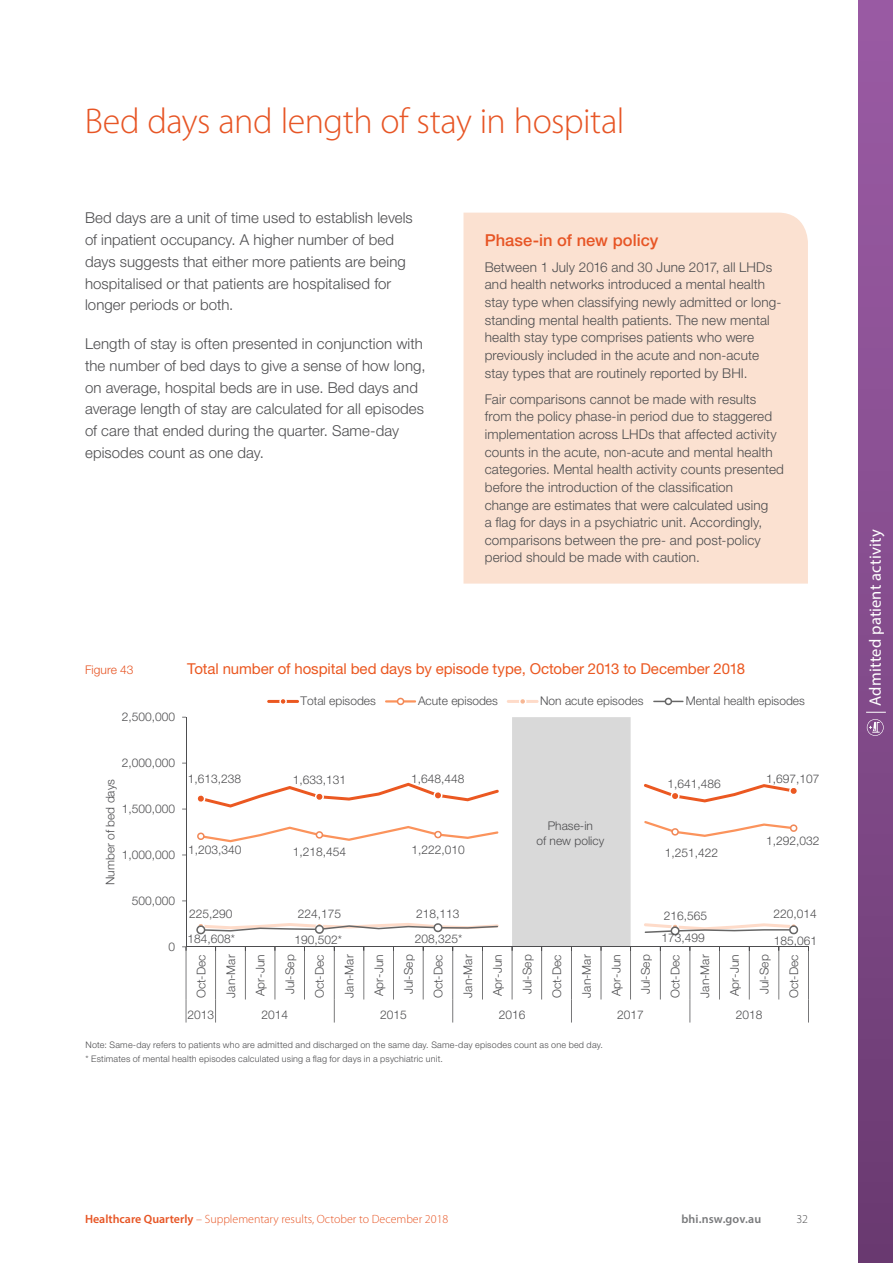
<style>
.page{position:relative;width:893px;height:1263px;background:#fff}
.page>*{position:absolute;margin:0;border:0;box-sizing:border-box;transform-origin:0 0}
.t1{font:300 36px "Myriad Pro";letter-spacing:-.01em;color:#e75525}
.t2{font:16.5px "Myriad Pro";letter-spacing:.005em;color:#fff}
.t3{font:500 16.5px "Helvetica Neue LT Std";color:#e75525}
.t4{font:300 15px/21.8px "Helvetica Neue LT Std";letter-spacing:.005em;color:#4d4d4f}
.t5{font:15px "Helvetica Neue LT Std";letter-spacing:-.005em;color:#eb5821}
.t6{font:300 13.5px/17.7px "Helvetica Neue LT Std";letter-spacing:.01em;color:#4d4d4f}
.t7{font:300 12px/14.1px "Helvetica Neue LT Std";color:#4d4d4f;text-align:center}
.t8{font:300 12px "Myriad Pro";color:#e75525}
.t9{font:600 12px "Myriad Pro";letter-spacing:.005em;color:#78797b}
.t10{font:300 12px "Helvetica Neue LT Std";letter-spacing:.005em;color:#e75525}
.t11{font:300 12px "Myriad Pro";color:#4d4d4f}
.t12{font:300 9px/13.5px "Helvetica Neue LT Std";letter-spacing:.025em;color:#4d4d4f}
.s1{font-weight:600}
</style>
<div class="page">
<div style="left:859px;top:0;width:34px;height:1263px;background:linear-gradient(to bottom,#9c5ca6,#6b3b72)"></div>
<svg style="left:866px;top:712px;width:20px;height:1px"></svg>
<svg style="left:867px;top:719px;width:17px;height:17px"></svg>
<hr style="left:186px;top:717px;width:1px;height:230px;background:#4d4d4f">
<hr style="left:186px;top:946px;width:622px;height:1px;background:#4d4d4f">
<hr style="left:186px;top:947px;width:1px;height:52px;background:#4d4d4f">
<hr style="left:215px;top:947px;width:1px;height:52px;background:#4d4d4f">
<hr style="left:245px;top:947px;width:1px;height:52px;background:#4d4d4f">
<hr style="left:275px;top:947px;width:1px;height:52px;background:#4d4d4f">
<hr style="left:304px;top:947px;width:1px;height:52px;background:#4d4d4f">
<hr style="left:334px;top:947px;width:1px;height:52px;background:#4d4d4f">
<hr style="left:363px;top:947px;width:1px;height:52px;background:#4d4d4f">
<hr style="left:393px;top:947px;width:1px;height:52px;background:#4d4d4f">
<hr style="left:423px;top:947px;width:1px;height:52px;background:#4d4d4f">
<hr style="left:452px;top:947px;width:1px;height:52px;background:#4d4d4f">
<hr style="left:482px;top:947px;width:1px;height:52px;background:#4d4d4f">
<hr style="left:512px;top:947px;width:1px;height:52px;background:#4d4d4f">
<hr style="left:541px;top:947px;width:1px;height:52px;background:#4d4d4f">
<hr style="left:571px;top:947px;width:1px;height:52px;background:#4d4d4f">
<hr style="left:601px;top:947px;width:1px;height:52px;background:#4d4d4f">
<hr style="left:630px;top:947px;width:1px;height:52px;background:#4d4d4f">
<hr style="left:660px;top:947px;width:1px;height:52px;background:#4d4d4f">
<hr style="left:689px;top:947px;width:1px;height:52px;background:#4d4d4f">
<hr style="left:719px;top:947px;width:1px;height:52px;background:#4d4d4f">
<hr style="left:749px;top:947px;width:1px;height:52px;background:#4d4d4f">
<hr style="left:778px;top:947px;width:1px;height:52px;background:#4d4d4f">
<hr style="left:808px;top:947px;width:1px;height:52px;background:#4d4d4f">
<svg style="left:186px;top:999px;width:1px;height:23px"></svg>
<svg style="left:215px;top:999px;width:1px;height:23px"></svg>
<svg style="left:334px;top:999px;width:1px;height:23px"></svg>
<svg style="left:452px;top:999px;width:1px;height:23px"></svg>
<svg style="left:571px;top:999px;width:1px;height:23px"></svg>
<svg style="left:689px;top:999px;width:1px;height:23px"></svg>
<svg style="left:808px;top:999px;width:1px;height:23px"></svg>
<svg style="left:196px;top:717px;width:602px;height:234px"></svg>
<hr style="left:267px;top:700px;width:32px;height:3px;background:#eb5821">
<svg style="left:279px;top:699px;width:8px;height:5px"></svg>
<hr style="left:385px;top:700px;width:31px;height:2px;background:#fb935c">
<svg style="left:397px;top:697px;width:7px;height:9px"></svg>
<hr style="left:507px;top:700px;width:32px;height:3px;background:#fedbc9">
<svg style="left:519px;top:699px;width:7px;height:5px"></svg>
<hr style="left:653px;top:701px;width:31px;height:1px;background:#666">
<svg style="left:665px;top:697px;width:7px;height:9px"></svg>
<div style="left:463px;top:213px;width:345px;height:371px;background:#fbe1d1"></div>
<h1 class="t1" style="left:85px;top:102px;width:541px">Bed days and length of stay in hospital</h1>
<p class="t4" style="left:85px;top:207px;width:329px">Bed days are a unit of time used to establish levels of inpatient occupancy. A higher number of bed days suggests that either more patients are being hospitalised or that patients are hospitalised for longer periods or both.</p>
<p class="t4" style="left:85px;top:333px;width:342px">Length of stay is often presented in conjunction with the number of bed days to give a sense of how long, on average, hospital beds are in use. Bed days and average length of stay are calculated for all episodes of care that ended during the quarter. Same-day episodes count as one day.</p>
<p class="t3" style="left:485px;top:230px;width:175px">Phase-in of new policy</p>
<p class="t6" style="left:485px;top:258px;width:298px">Between 1 July 2016 and 30 June 2017, all LHDs and health networks introduced a mental health stay type when classifying newly admitted or long&shy;standing mental health patients. The new mental health stay type comprises patients who were previously included in the acute and non-acute stay types that are routinely reported by BHI.</p>
<p class="t6" style="left:485px;top:390px;width:301px">Fair comparisons cannot be made with results from the policy phase-in period due to staggered implementation across LHDs that affected activity counts in the acute, non-acute and mental health categories. Mental health activity counts presented before the introduction of the classification<br>change are estimates that were calculated using<br>a flag for days in a psychiatric unit. Accordingly, comparisons between the pre- and post-policy period should be made with caution.</p>
<p class="t10" style="left:85px;top:662px;width:50px">Figure 43</p>
<p class="t5" style="left:187px;top:660px;width:560px">Total number of hospital bed days by episode type, October 2013 to December 2018</p>
<p class="t7" style="left:122px;top:709px;width:55px">2,500,000</p>
<p class="t7" style="left:301px;top:694px;width:77px">Total episodes</p>
<p class="t7" style="left:418px;top:694px;width:81px">Acute episodes</p>
<p class="t7" style="left:540px;top:694px;width:105px">Non acute episodes</p>
<p class="t7" style="left:686px;top:694px;width:121px">Mental health episodes</p>
<p class="t7" style="left:122px;top:755px;width:55px">2,000,000</p>
<p class="t7" style="left:103px;top:885px;width:107px;rotate:-90deg">Number of bed days</p>
<p class="t7" style="left:122px;top:801px;width:55px">1,500,000</p>
<p class="t7" style="left:122px;top:847px;width:55px">1,000,000</p>
<p class="t7" style="left:132px;top:893px;width:45px">500,000</p>
<p class="t7" style="left:168px;top:939px;width:8px">0</p>
<p class="t7" style="left:188px;top:772px;width:55px">1,613,238</p>
<p class="t7" style="left:293px;top:773px;width:55px">1,633,131</p>
<p class="t7" style="left:411px;top:771px;width:55px">1,648,448</p>
<p class="t7" style="left:667px;top:777px;width:55px">1,641,486</p>
<p class="t7" style="left:536px;top:819px;width:69px">Phase-in<br>of new policy</p>
<p class="t7" style="left:188px;top:842px;width:55px">1,203,340</p>
<p class="t7" style="left:293px;top:844px;width:55px">1,218,454</p>
<p class="t7" style="left:411px;top:843px;width:55px">1,222,010</p>
<p class="t7" style="left:665px;top:846px;width:55px">1,251,422</p>
<p class="t7" style="left:766px;top:771px;width:55px">1,697,107</p>
<p class="t7" style="left:766px;top:834px;width:55px">1,292,032</p>
<p class="t7" style="left:189px;top:906px;width:45px">225,290</p>
<p class="t7" style="left:298px;top:906px;width:45px">224,175</p>
<p class="t7" style="left:416px;top:906px;width:45px">218,113</p>
<p class="t7" style="left:664px;top:908px;width:45px">216,565</p>
<p class="t7" style="left:773px;top:906px;width:45px">220,014</p>
<p class="t7" style="left:187px;top:932px;width:49px">184,608*</p>
<p class="t7" style="left:295px;top:932px;width:49px">190,502*</p>
<p class="t7" style="left:415px;top:931px;width:49px">208,325*</p>
<p class="t7" style="left:662px;top:930px;width:45px">173,499</p>
<p class="t7" style="left:774px;top:933px;width:45px">185,061</p>
<p class="t7" style="left:194px;top:998px;width:45px;rotate:-90deg">Oct-Dec</p>
<p class="t7" style="left:223px;top:998px;width:45px;rotate:-90deg">Jan-Mar</p>
<p class="t7" style="left:253px;top:996px;width:43px;rotate:-90deg">Apr-Jun</p>
<p class="t7" style="left:283px;top:994px;width:41px;rotate:-90deg">Jul-Sep</p>
<p class="t7" style="left:312px;top:998px;width:45px;rotate:-90deg">Oct-Dec</p>
<p class="t7" style="left:342px;top:998px;width:45px;rotate:-90deg">Jan-Mar</p>
<p class="t7" style="left:372px;top:996px;width:43px;rotate:-90deg">Apr-Jun</p>
<p class="t7" style="left:401px;top:994px;width:41px;rotate:-90deg">Jul-Sep</p>
<p class="t7" style="left:431px;top:998px;width:45px;rotate:-90deg">Oct-Dec</p>
<p class="t7" style="left:461px;top:998px;width:45px;rotate:-90deg">Jan-Mar</p>
<p class="t7" style="left:490px;top:996px;width:43px;rotate:-90deg">Apr-Jun</p>
<p class="t7" style="left:520px;top:994px;width:41px;rotate:-90deg">Jul-Sep</p>
<p class="t7" style="left:549px;top:998px;width:45px;rotate:-90deg">Oct-Dec</p>
<p class="t7" style="left:579px;top:998px;width:45px;rotate:-90deg">Jan-Mar</p>
<p class="t7" style="left:609px;top:996px;width:43px;rotate:-90deg">Apr-Jun</p>
<p class="t7" style="left:638px;top:994px;width:41px;rotate:-90deg">Jul-Sep</p>
<p class="t7" style="left:668px;top:998px;width:45px;rotate:-90deg">Oct-Dec</p>
<p class="t7" style="left:698px;top:998px;width:45px;rotate:-90deg">Jan-Mar</p>
<p class="t7" style="left:727px;top:996px;width:43px;rotate:-90deg">Apr-Jun</p>
<p class="t7" style="left:757px;top:994px;width:41px;rotate:-90deg">Jul-Sep</p>
<p class="t7" style="left:787px;top:998px;width:45px;rotate:-90deg">Oct-Dec</p>
<p class="t7" style="left:187px;top:1007px;width:28px">2013</p>
<p class="t7" style="left:262px;top:1007px;width:28px">2014</p>
<p class="t7" style="left:380px;top:1007px;width:28px">2015</p>
<p class="t7" style="left:499px;top:1007px;width:28px">2016</p>
<p class="t7" style="left:617px;top:1007px;width:28px">2017</p>
<p class="t7" style="left:736px;top:1007px;width:28px">2018</p>
<p class="t12" style="left:86px;top:1038px;width:519px">Note: Same-day refers to patients who are admitted and discharged on the same day. Same-day episodes count as one bed day. * Estimates of mental health episodes calculated using a flag for days in a psychiatric unit.</p>
<p class="t2" style="left:865px;top:706px;width:178px;rotate:-90deg">Admitted patient activity</p>
<p class="t8" style="left:85px;top:1212px;width:365px"><span class="s1">Healthcare Quarterly</span> – Supplementary results, October to December 2018</p>
<p class="t9" style="left:681px;top:1211px;width:81px">bhi.nsw.gov.au</p>
<p class="t11" style="left:797px;top:1212px;width:13px">32</p>
</div>
